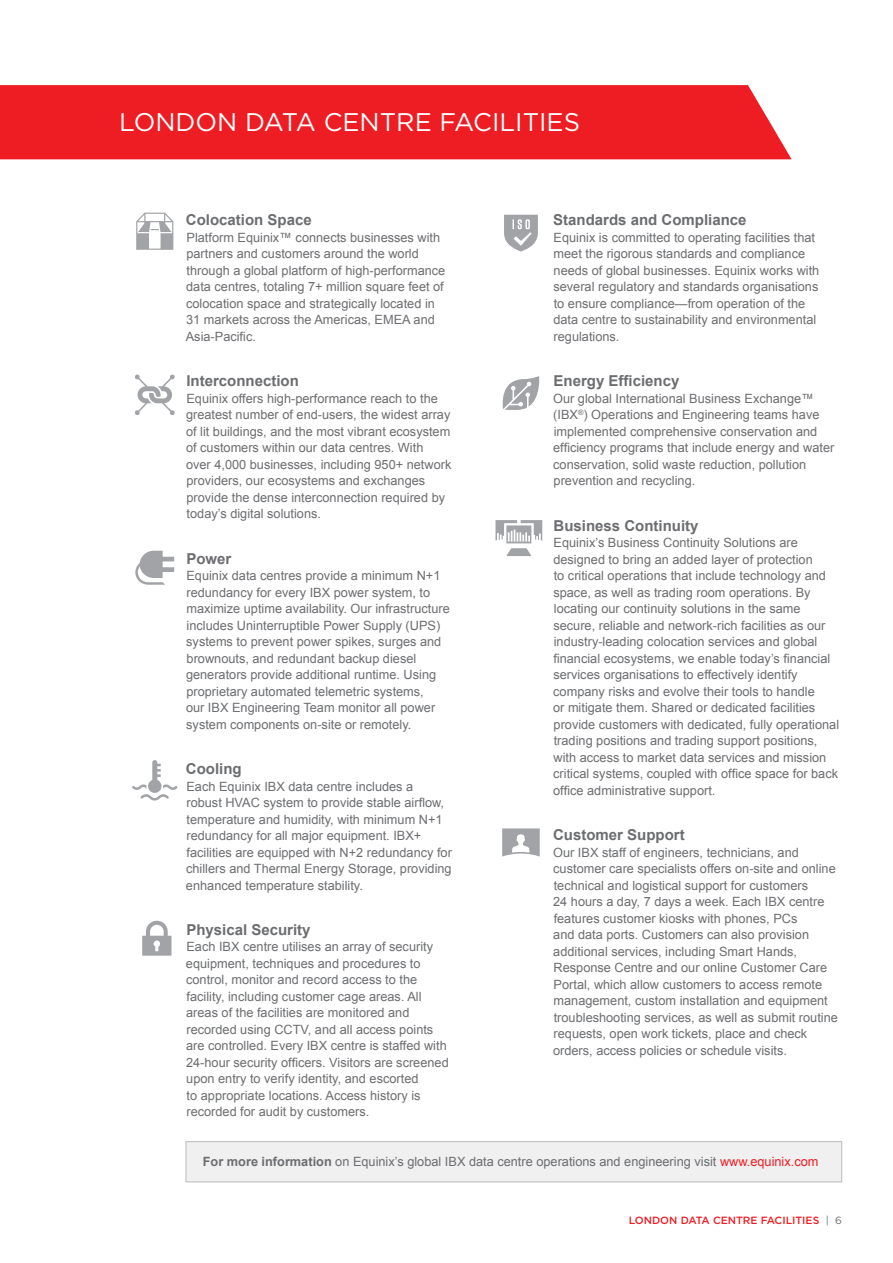
<style>
.page{position:relative;width:893px;height:1263px;background:#fff}
.page>*{position:absolute;margin:0;border:0;box-sizing:border-box;transform-origin:0 0}
.WP_Chapter_Headline{font:25.5px "Gotham";color:#fff}
.Body_Title_1_Space{font:700 15px "Arial";color:#6c6d70}
.Body_Copy{font:12.75px/16.5px "Arial";color:#6c6d70}
.t1{font:500 10.5px "Gotham";letter-spacing:-.045em;color:#ee1d23}
.t2{font:10.5px "Gotham";color:#6c6d70}
.s1{font-weight:700}
.s2{color:#ee1d23}
.s3{font-weight:500;color:#ee1d23}
</style>
<div class="page">
<div style="left:186px;top:1141px;width:656px;height:41px;background:#f0f0f1;border:1px solid #bcbbbf"></div>
<div style="left:0;top:85px;width:792px;height:74px;background:#ee1d23"></div>
<svg style="left:135px;top:551px;width:39px;height:34px"></svg>
<svg style="left:132px;top:760px;width:46px;height:40px"></svg>
<svg style="left:142px;top:921px;width:29px;height:35px"></svg>
<svg style="left:135px;top:374px;width:40px;height:41px"></svg>
<svg style="left:136px;top:213px;width:37px;height:37px"></svg>
<svg style="left:502px;top:376px;width:38px;height:34px"></svg>
<svg style="left:495px;top:520px;width:47px;height:36px"></svg>
<svg style="left:502px;top:828px;width:38px;height:28px"></svg>
<svg style="left:504px;top:215px;width:34px;height:37px"></svg>
<p class="WP_Chapter_Headline" style="left:119px;top:106px;width:462px">LONDON DATA CENTRE FACILITIES</p>
<p class="Body_Title_1_Space" style="left:186px;top:210px;width:127px">Colocation Space</p>
<p class="Body_Copy" style="left:186px;top:229px;width:261px">Platform Equinix™ connects businesses with partners and customers around the world through a global platform of high-performance data centres, totaling 7+ million square feet of colocation space and strategically located in 31 markets across the Americas, EMEA and Asia-Pacific.</p>
<p class="Body_Title_1_Space" style="left:186px;top:371px;width:114px">Interconnection</p>
<p class="Body_Copy" style="left:186px;top:390px;width:267px">Equinix offers high-performance reach to the greatest number of end-users, the widest array of lit buildings, and the most vibrant ecosystem of customers within our data centres. With<br>over 4,000 businesses, including 950+ network providers, our ecosystems and exchanges provide the dense interconnection required by today’s digital solutions.</p>
<p class="Body_Title_1_Space" style="left:186px;top:548px;width:47px">Power</p>
<p class="Body_Copy" style="left:186px;top:567px;width:265px">Equinix data centres provide a minimum N+1 redundancy for every IBX power system, to maximize uptime availability. Our infrastructure includes Uninterruptible Power Supply (UPS) systems to prevent power spikes, surges and brownouts, and redundant backup diesel generators provide additional runtime. Using proprietary automated telemetric systems,<br>our IBX Engineering Team monitor all power system components on-site or remotely.</p>
<p class="Body_Title_1_Space" style="left:186px;top:759px;width:57px">Cooling</p>
<p class="Body_Copy" style="left:186px;top:778px;width:267px">Each Equinix IBX data centre includes a<br>robust HVAC system to provide stable airflow, temperature and humidity, with minimum N+1 redundancy for all major equipment. IBX+ facilities are equipped with N+2 redundancy for chillers and Thermal Energy Storage, providing enhanced temperature stability.</p>
<p class="Body_Title_1_Space" style="left:186px;top:920px;width:126px">Physical Security</p>
<p class="Body_Copy" style="left:186px;top:939px;width:264px">Each IBX centre utilises an array of security equipment, techniques and procedures to control, monitor and record access to the facility, including customer cage areas. All areas of the facilities are monitored and recorded using CCTV, and all access points are controlled. Every IBX centre is staffed with 24-hour security officers. Visitors are screened upon entry to verify identity, and escorted<br>to appropriate locations. Access history is recorded for audit by customers.</p>
<p class="Body_Title_1_Space" style="left:553px;top:210px;width:195px">Standards and Compliance</p>
<p class="Body_Copy" style="left:553px;top:229px;width:267px">Equinix is committed to operating facilities that meet the rigorous standards and compliance needs of global businesses. Equinix works with several regulatory and standards organisations to ensure compliance—from operation of the data centre to sustainability and environmental regulations.</p>
<p class="Body_Title_1_Space" style="left:553px;top:371px;width:127px">Energy Efficiency</p>
<p class="Body_Copy" style="left:553px;top:390px;width:283px">Our global International Business Exchange™ (IBX<sup>®</sup>) Operations and Engineering teams have implemented comprehensive conservation and efficiency programs that include energy and water conservation, solid waste reduction, pollution prevention and recycling.</p>
<p class="Body_Title_1_Space" style="left:553px;top:515px;width:147px">Business Continuity</p>
<p class="Body_Copy" style="left:553px;top:534px;width:288px">Equinix’s Business Continuity Solutions are designed to bring an added layer of protection<br>to critical operations that include technology and space, as well as trading room operations. By locating our continuity solutions in the same secure, reliable and network-rich facilities as our industry-leading colocation services and global financial ecosystems, we enable today’s financial services organisations to effectively identify company risks and evolve their tools to handle<br>or mitigate them. Shared or dedicated facilities provide customers with dedicated, fully operational trading positions and trading support positions, with access to market data services and mission critical systems, coupled with office space for back office administrative support.</p>
<p class="Body_Title_1_Space" style="left:553px;top:825px;width:133px">Customer Support</p>
<p class="Body_Copy" style="left:553px;top:844px;width:286px">Our IBX staff of engineers, technicians, and customer care specialists offers on-site and online technical and logistical support for customers<br>24 hours a day, 7 days a week. Each IBX centre features customer kiosks with phones, PCs<br>and data ports. Customers can also provision additional services, including Smart Hands, Response Centre and our online Customer Care Portal, which allow customers to access remote management, custom installation and equipment troubleshooting services, as well as submit routine requests, open work tickets, place and check orders, access policies or schedule visits.</p>
<p class="Body_Copy" style="left:203px;top:1153px;width:617px"><span class="s1">For more information</span> on Equinix’s global IBX data centre operations and engineering visit <span class="s2">www.equinix.com</span></p>
<p class="t1" style="left:629px;top:1213px;width:16px">LONDON</p>
<p class="t1" style="left:681px;top:1213px;width:49px">DATA CENTRE</p>
<p class="t1" style="left:761px;top:1213px;width:21px">FACILITIE</p>
<p class="t2" style="left:813px;top:1213px;width:31px"><span class="s3">S</span> | 6</p>
</div>
